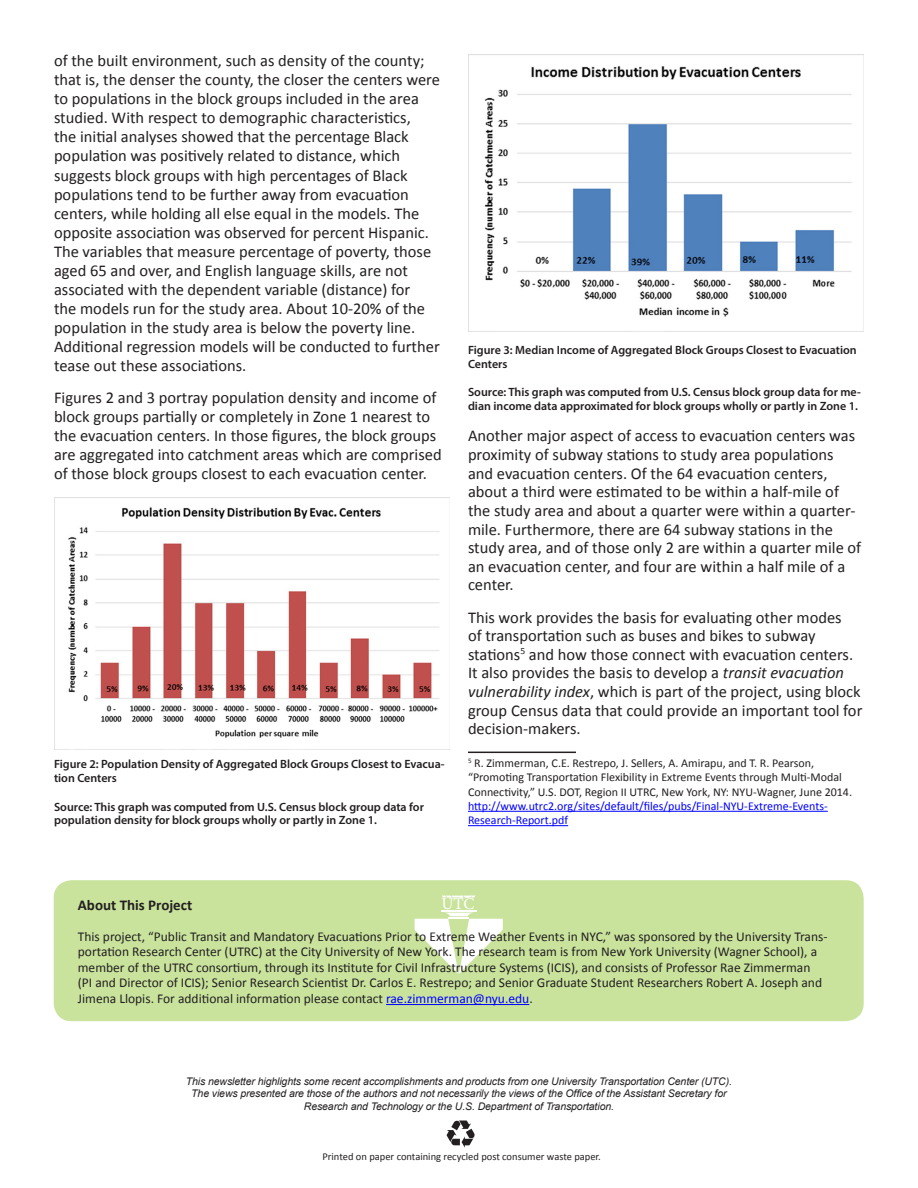
<style>
.page{position:relative;width:918px;height:1188px;background:#fff}
.page>*{position:absolute;margin:0;border:0;box-sizing:border-box;transform-origin:0 0}
.Body{font:16.5px/19px "Calibri";color:#231f20}
.t1{font:16.5px "Minion Pro";color:#fff}
.About_this_report{font:700 15px "Calibri";color:#231f20}
.t2{font:13.5px/15.6px "Calibri";color:#231f20}
.t3{font:600 12px/13.8px "Myriad Pro";color:#231f20}
.Footnote{font:12px/14.4px "Calibri";color:#231f20}
.t4{font:italic 10.5px/12.6px "Arial";letter-spacing:-.01em;color:#231f20;text-align:center}
.t5{font:10.5px "Calibri";color:#231f20}
.s1{font-style:italic}
.s2{color:#00f}
</style>
<div class="page">
<svg style="left:447px;top:1120px;width:28px;height:28px"></svg>
<div style="left:54px;top:880px;width:810px;height:141px;background:#c9e39d;border-radius:18px"></div>
<svg style="left:442px;top:896px;width:33px;height:2px"></svg>
<hr style="left:441px;top:910px;width:36px;height:2px;background:#fff">
<svg style="left:415px;top:912px;width:88px;height:62px"></svg>
<hr style="left:449px;top:917px;width:20px;height:2px;background:#fff">
<hr style="left:386px;top:1004px;width:143px;height:1px;background:#00f">
<hr style="left:468px;top:752px;width:108px;height:1px;background:#231f20">
<hr style="left:468px;top:811px;width:360px;height:1px;background:#00f">
<hr style="left:468px;top:825px;width:100px;height:1px;background:#00f">
<img style="left:54px;top:498px;width:386px;height:251px">
<img style="left:468px;top:54px;width:396px;height:278px">
<p class="Body" style="left:54px;top:51px;width:388px">of the built environment, such as density of the county; that is, the denser the county, the closer the centers were to populations in the block groups included in the area studied. With respect to demographic characteristics,<br>the initial analyses showed that the percentage Black population was positively related to distance, which suggests block groups with high percentages of Black populations tend to be further away from evacuation centers, while holding all else equal in the models. The opposite association was observed for percent Hispanic.<br>The variables that measure percentage of poverty, those aged 65 and over, and English language skills, are not associated with the dependent variable (distance) for<br>the models run for the study area. About 10-20% of the population in the study area is below the poverty line.<br>Additional regression models will be conducted to further tease out these associations.</p>
<p class="Body" style="left:54px;top:388px;width:389px">Figures 2 and 3 portray population density and income of block groups partially or completely in Zone 1 nearest to the evacuation centers. In those figures, the block groups are aggregated into catchment areas which are comprised of those block groups closest to each evacuation center.</p>
<p class="t3" style="left:54px;top:757px;width:392px">Figure 2: Population Density of Aggregated Block Groups Closest to Evacua&shy;tion Centers</p>
<p class="t3" style="left:54px;top:799px;width:371px">Source: This graph was computed from U.S. Census block group data for population density for block groups wholly or partly in Zone 1.</p>
<p class="t3" style="left:468px;top:343px;width:390px">Figure 3: Median Income of Aggregated Block Groups Closest to Evacuation<br>Centers</p>
<p class="t3" style="left:468px;top:385px;width:394px">Source: This graph was computed from U.S. Census block group data for me&shy;dian income data approximated for block groups wholly or partly in Zone 1.</p>
<p class="Body" style="left:468px;top:427px;width:395px;line-height:18.6px">Another major aspect of access to evacuation centers was proximity of subway stations to study area populations and evacuation centers. Of the 64 evacuation centers, about a third were estimated to be within a half-mile of the study area and about a quarter were within a quarter&shy;mile. Furthermore, there are 64 subway stations in the study area, and of those only 2 are within a quarter mile of an evacuation center, and four are within a half mile of a center.</p>
<p class="Body" style="left:468px;top:608px;width:396px;line-height:18.6px">This work provides the basis for evaluating other modes<br>of transportation such as buses and bikes to subway stations<sup>5</sup> and how those connect with evacuation centers.<br>It also provides the basis to develop a <span class="s1">transit evacuation vulnerability index</span>, which is part of the project, using block group Census data that could provide an important tool for decision-makers.</p>
<p class="Footnote" style="left:468px;top:756px;width:386px"><sup>5</sup> R. Zimmerman, C.E. Restrepo, J. Sellers, A. Amirapu, and T. R. Pearson, “Promoting Transportation Flexibility in Extreme Events through Multi-Modal Connectivity,” U.S. DOT, Region II UTRC, New York, NY: NYU-Wagner, June 2014. <span class="s2">http://www.utrc2.org/sites/default/files/pubs/Final-NYU-Extreme-Events-Research-Report.pdf</span></p>
<p class="About_this_report" style="left:78px;top:896px;width:116px">About This Project</p>
<p class="t1" style="left:441px;top:893px;width:35px">UTC</p>
<p class="t2" style="left:78px;top:929px;width:751px">This project, “Public Transit and Mandatory Evacuations Prior to Extreme Weather Events in NYC,” was sponsored by the University Trans&shy;portation Research Center (UTRC) at the City University of New York. The research team is from New York University (Wagner School), a member of the UTRC consortium, through its Institute for Civil Infrastructure Systems (ICIS), and consists of Professor Rae Zimmerman (PI and Director of ICIS); Senior Research Scientist Dr. Carlos E. Restrepo; and Senior Graduate Student Researchers Robert A. Joseph and Jimena Llopis. For additional information please contact <span class="s2">rae.zimmerman@nyu.edu</span>.</p>
<p class="t4" style="left:186px;top:1075px;width:548px">This newsletter highlights some recent accomplishments and products from one University Transportation Center (UTC).<br>The views presented are those of the authors and not necessarily the views of the Office of the Assistant Secretary for<br>Research and Technology or the U.S. Department of Transportation.</p>
<p class="t5" style="left:322px;top:1150px;width:280px">Printed on paper containing recycled post consumer waste paper.</p>
</div>
